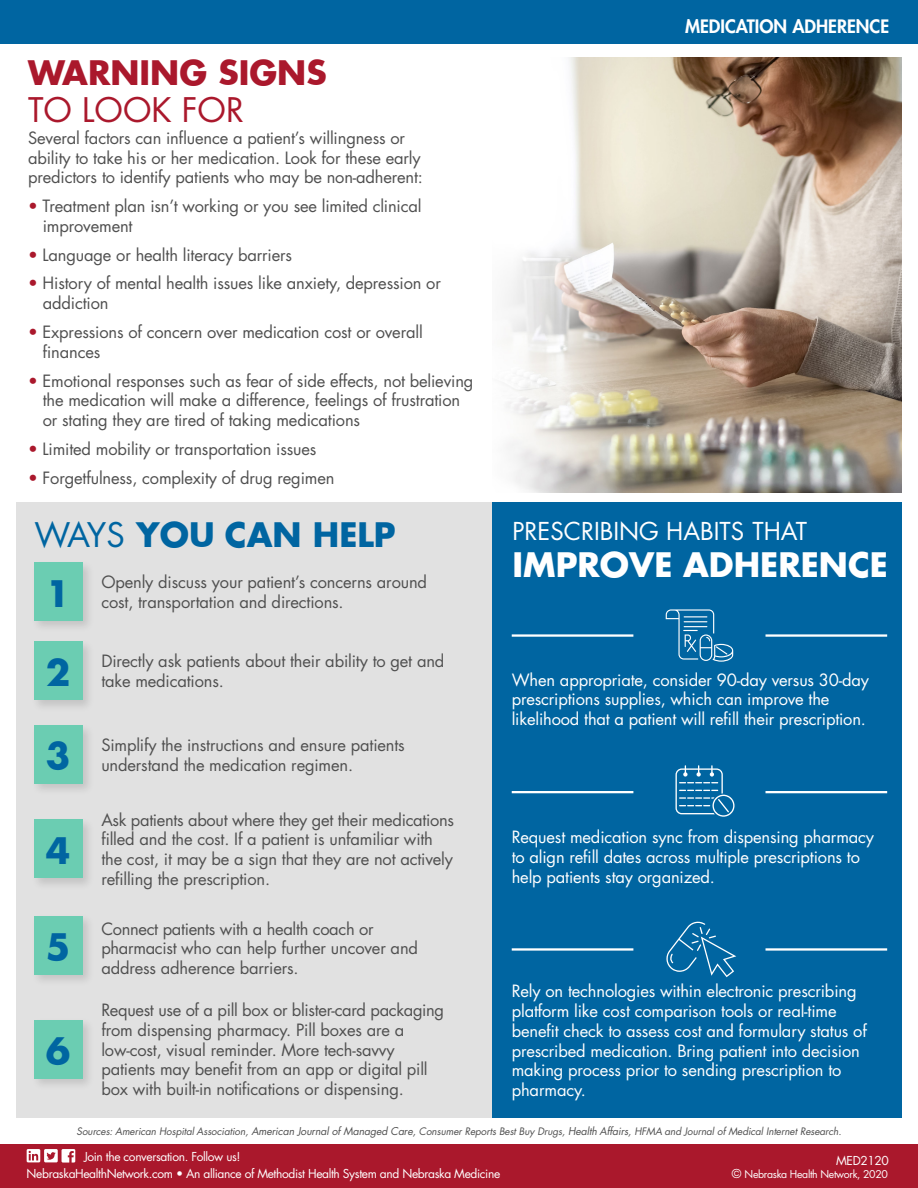
<style>
.page{position:relative;width:918px;height:1188px;background:#fff}
.page>*{position:absolute;margin:0;border:0;box-sizing:border-box;transform-origin:0 0}
.t1{font:700 35.7px "Futura";color:#0065a1}
.t2{font:700 33px "Futura";color:#fff}
.t3{font:700 33px "Futura";color:#0065a1}
.t4{font:700 33px "Futura";color:#aa182c}
.t5{font:33px "Futura";color:#aa182c}
.t6{font:24px "Futura";color:#fff}
.t7{font:800 18px "Futura";color:#fff}
.t8{font:16.5px/19.8px "Futura";letter-spacing:-.01em;color:#505050}
.t9{font:16.5px/19.8px "Futura";letter-spacing:-.01em;color:#fff}
.t10{font:12px "Futura";letter-spacing:-.03em;color:#fff}
.t11{font:10.5px "Futura";letter-spacing:-.03em;color:#fff}
.t12{font:italic 10.05px "Futura";letter-spacing:-.01em;color:#505050}
.s1{color:#aa182c}
.s2{font-weight:400}
.s3{font-size:10.5px}
.s4{font-size:12px}
</style>
<div class="page">
<div style="left:16px;top:502px;width:886px;height:616px;background:#e1e1e1"></div>
<img style="left:504px;top:57px;width:398px;height:435px">
<div style="left:0;top:1144px;width:918px;height:44px;background:#aa182c"></div>
<svg style="left:27px;top:1149px;width:48px;height:14px"></svg>
<div style="left:492px;top:502px;width:410px;height:616px;background:#0065a1"></div>
<svg style="left:666px;top:609px;width:67px;height:53px"></svg>
<hr style="left:512px;top:634px;width:121px;height:3px;background:#fff">
<hr style="left:766px;top:634px;width:121px;height:3px;background:#fff">
<svg style="left:666px;top:921px;width:70px;height:56px"></svg>
<hr style="left:512px;top:948px;width:121px;height:3px;background:#fff">
<hr style="left:766px;top:948px;width:121px;height:3px;background:#fff">
<hr style="left:512px;top:791px;width:121px;height:2px;background:#fff">
<hr style="left:766px;top:791px;width:121px;height:2px;background:#fff">
<svg style="left:676px;top:765px;width:59px;height:52px"></svg>
<div style="left:0;top:0;width:918px;height:44px;background:#0065a1"></div>
<div style="left:31px;top:560px;width:64px;height:73px;background:#000;opacity:.13"></div>
<div style="left:34px;top:562px;width:48px;height:59px;background:#6bcdb2"></div>
<div style="left:31px;top:639px;width:64px;height:73px;background:#000;opacity:.13"></div>
<div style="left:34px;top:642px;width:48px;height:58px;background:#6bcdb2"></div>
<div style="left:31px;top:722px;width:64px;height:74px;background:#000;opacity:.13"></div>
<div style="left:34px;top:725px;width:48px;height:59px;background:#6bcdb2"></div>
<div style="left:31px;top:817px;width:64px;height:73px;background:#000;opacity:.13"></div>
<div style="left:34px;top:820px;width:48px;height:58px;background:#6bcdb2"></div>
<div style="left:31px;top:913px;width:64px;height:73px;background:#000;opacity:.13"></div>
<div style="left:34px;top:916px;width:48px;height:58px;background:#6bcdb2"></div>
<div style="left:31px;top:1017px;width:64px;height:74px;background:#000;opacity:.13"></div>
<div style="left:34px;top:1020px;width:48px;height:58px;background:#6bcdb2"></div>
<h2 class="t4" style="left:28px;top:49px;width:300px">WARNING SIGNS</h2>
<h2 class="t5" style="left:28px;top:87px;width:217px">TO LOOK FOR</h2>
<p class="t8" style="left:28px;top:128px;width:396px">Several factors can influence a patient’s willingness or ability to take his or her medication. Look for these early predictors to identify patients who may be non-adherent:</p>
<p class="t8" style="left:43px;top:196px;width:380px;text-indent:-15px"><span class="s1">•</span> Treatment plan isn’t working or you see limited clinical improvement</p>
<p class="t8" style="left:28px;top:245px;width:265px"><span class="s1">•</span> Language or health literacy barriers</p>
<p class="t8" style="left:43px;top:273px;width:400px;text-indent:-15px"><span class="s1">•</span> History of mental health issues like anxiety, depression or addiction</p>
<p class="t8" style="left:43px;top:322px;width:381px;text-indent:-15px"><span class="s1">•</span> Expressions of concern over medication cost or overall finances</p>
<p class="t8" style="left:43px;top:370px;width:432px;text-indent:-15px"><span class="s1">•</span> Emotional responses such as fear of side effects, not believing the medication will make a difference, feelings of frustration or stating they are tired of taking medications</p>
<p class="t8" style="left:28px;top:439px;width:290px"><span class="s1">•</span> Limited mobility or transportation issues</p>
<p class="t8" style="left:28px;top:468px;width:308px"><span class="s1">•</span> Forgetfulness, complexity of drug regimen</p>
<h2 class="t3" style="left:35px;top:511px;width:363px"><span class="s2">WAYS</span> YOU CAN HELP</h2>
<h1 class="t1" style="left:46px;top:568px;width:26px">1</h1>
<h1 class="t1" style="left:46px;top:648px;width:26px">2</h1>
<p class="t8" style="left:101px;top:572px;width:327px">Openly discuss your patient’s concerns around cost, transportation and directions.</p>
<p class="t8" style="left:101px;top:651px;width:345px">Directly ask patients about their ability to get and take medications.</p>
<p class="t7" style="left:685px;top:14px;width:206px">MEDICATION ADHERENCE</p>
<h3 class="t6" style="left:513px;top:514px;width:296px">PRESCRIBING HABITS THAT</h3>
<h2 class="t2" style="left:513px;top:542px;width:377px">IMPROVE ADHERENCE</h2>
<p class="t9" style="left:512px;top:669px;width:359px">When appropriate, consider 90-day versus 30-day prescriptions supplies, which can improve the likelihood that a patient will refill their prescription.</p>
<p class="t8" style="left:101px;top:735px;width:305px">Simplify the instructions and ensure patients understand the medication regimen.</p>
<p class="t8" style="left:101px;top:809px;width:354px">Ask patients about where they get their medications filled and the cost. If a patient is unfamiliar with the cost, it may be a sign that they are not actively refilling the prescription.</p>
<p class="t8" style="left:101px;top:918px;width:318px">Connect patients with a health coach or pharmacist who can help further uncover and address adherence barriers.</p>
<p class="t8" style="left:101px;top:1000px;width:344px">Request use of a pill box or blister-card packaging from dispensing pharmacy. Pill boxes are a low-cost, visual reminder. More tech-savvy patients may benefit from an app or digital pill box with built-in notifications or dispensing.</p>
<h1 class="t1" style="left:46px;top:731px;width:26px">3</h1>
<p class="t9" style="left:512px;top:827px;width:364px">Request medication sync from dispensing pharmacy to align refill dates across multiple prescriptions to help patients stay organized.</p>
<h1 class="t1" style="left:46px;top:826px;width:26px">4</h1>
<h1 class="t1" style="left:46px;top:922px;width:26px">5</h1>
<p class="t9" style="left:512px;top:981px;width:357px">Rely on technologies within electronic prescribing platform like cost comparison tools or real-time benefit check to assess cost and formulary status of prescribed medication. Bring patient into decision making process prior to sending prescription to pharmacy.</p>
<p class="t12" style="left:77px;top:1124px;width:766px">Sources: American Hospital Association, <span class="s3">American Journal of Managed Care,</span> Consumer Reports Best Buy Drugs, <span class="s3">Health Affairs,</span> HFMA and Journal of Medical Internet Research.</p>
<h1 class="t1" style="left:46px;top:1026px;width:26px">6</h1>
<p class="t10" style="left:84px;top:1148px;width:158px">Join the conversation. Follow us!</p>
<p class="t10" style="left:836px;top:1152px;width:54px">MED2120</p>
<p class="t11" style="left:732px;top:1167px;width:158px"><span class="s4">©</span> Nebraska Health Network, 2020</p>
<p class="t10" style="left:27px;top:1166px;width:475px">NebraskaHealthNetwork.com • An alliance of Methodist Health System and Nebraska Medicine</p>
</div>
